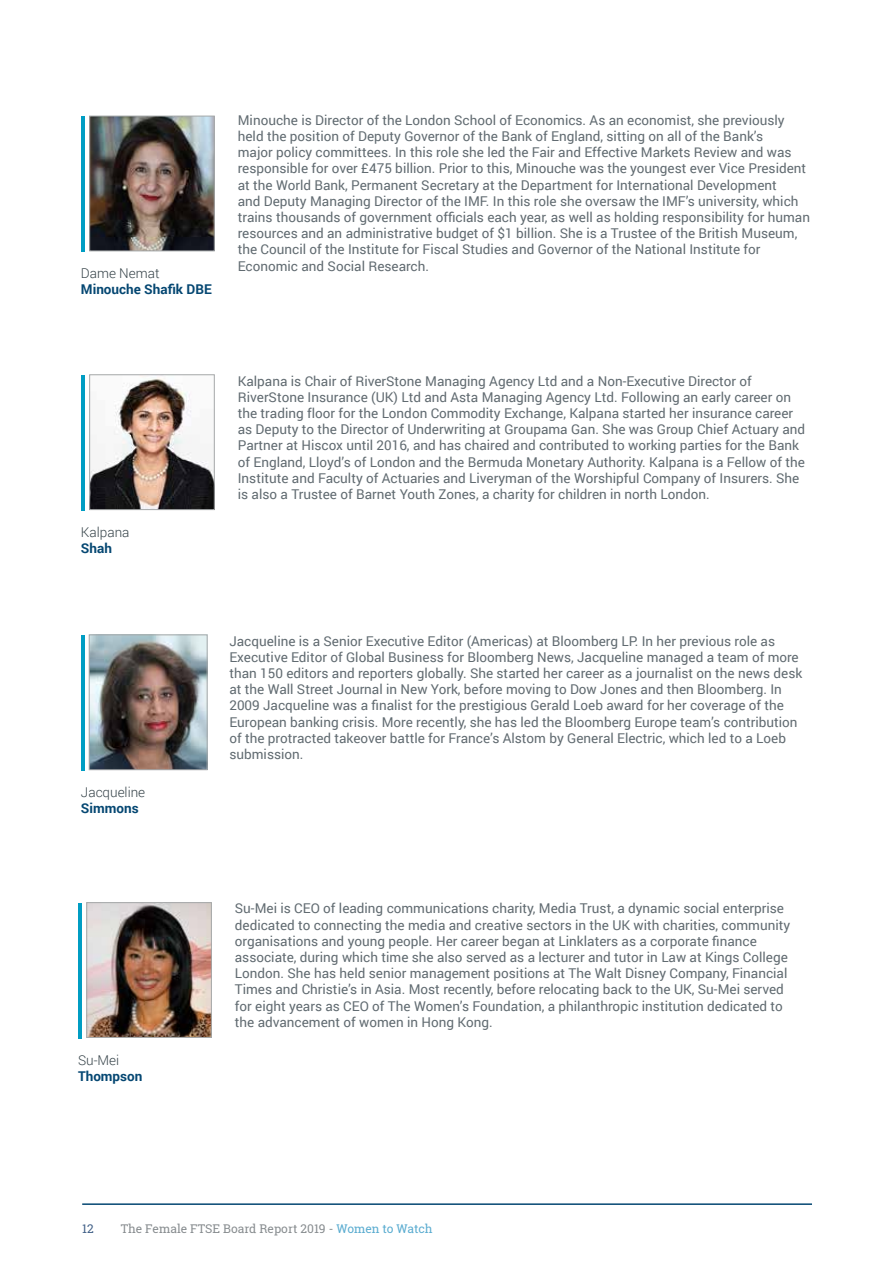
<style>
.page{position:relative;width:893px;height:1263px;background:#fff}
.page>*{position:absolute;margin:0;border:0;box-sizing:border-box;transform-origin:0 0}
.t1{font:13.5px/16.2px "Roboto";color:#616b71}
.t2{font:700 13.5px "Roboto";color:#054772}
.t3{font:300 13.5px "Roboto";color:#354248}
.t4{font:12px "Roboto Slab";color:#878c8f}
.t5{font:12px "Roboto Slab";color:#426188}
.s1{color:#5aacd0}
</style>
<div class="page">
<hr style="left:82px;top:1203px;width:730px;height:2px;background:#054772">
<img style="left:91px;top:378px;width:121px;height:130px">
<div style="left:89px;top:375px;width:125px;height:135px;border:1px solid #a5a8a9"></div>
<hr style="left:81px;top:375px;width:4px;height:135px;background:#009dc3">
<img style="left:91px;top:637px;width:114px;height:131px">
<div style="left:89px;top:635px;width:118px;height:135px;border:1px solid #a5a8a9"></div>
<hr style="left:81px;top:635px;width:4px;height:135px;background:#009dc3">
<img style="left:91px;top:118px;width:121px;height:131px">
<div style="left:89px;top:116px;width:125px;height:135px;border:1px solid #a5a8a9"></div>
<hr style="left:81px;top:116px;width:4px;height:136px;background:#009dc3">
<img style="left:89px;top:904px;width:121px;height:132px">
<div style="left:87px;top:902px;width:125px;height:136px;border:1px solid #a5a8a9"></div>
<hr style="left:78px;top:903px;width:4px;height:135px;background:#009dc3">
<p class="t3" style="left:81px;top:264px;width:80px">Dame Nemat</p>
<p class="t2" style="left:81px;top:280px;width:132px">Minouche Shafik DBE</p>
<p class="t1" style="left:238px;top:111px;width:574px">Minouche is Director of the London School of Economics. As an economist, she previously held the position of Deputy Governor of the Bank of England, sitting on all of the Bank’s<br>major policy committees. In this role she led the Fair and Effective Markets Review and was responsible for over £475 billion. Prior to this, Minouche was the youngest ever Vice President at the World Bank, Permanent Secretary at the Department for International Development<br>and Deputy Managing Director of the IMF. In this role she oversaw the IMF’s university, which trains thousands of government officials each year, as well as holding responsibility for human resources and an administrative budget of $1 billion. She is a Trustee of the British Museum, the Council of the Institute for Fiscal Studies and Governor of the National Institute for Economic and Social Research.</p>
<p class="t3" style="left:81px;top:522px;width:50px">Kalpana</p>
<p class="t2" style="left:81px;top:539px;width:33px">Shah</p>
<p class="t1" style="left:238px;top:372px;width:569px">Kalpana is Chair of RiverStone Managing Agency Ltd and a Non-Executive Director of RiverStone Insurance (UK) Ltd and Asta Managing Agency Ltd. Following an early career on the trading floor for the London Commodity Exchange, Kalpana started her insurance career as Deputy to the Director of Underwriting at Groupama Gan. She was Group Chief Actuary and Partner at Hiscox until 2016, and has chaired and contributed to working parties for the Bank of England, Lloyd’s of London and the Bermuda Monetary Authority. Kalpana is a Fellow of the Institute and Faculty of Actuaries and Liveryman of the Worshipful Company of Insurers. She is also a Trustee of Barnet Youth Zones, a charity for children in north London.</p>
<p class="t3" style="left:81px;top:783px;width:66px">Jacqueline</p>
<p class="t2" style="left:81px;top:799px;width:59px">Simmons</p>
<p class="t1" style="left:229px;top:632px;width:574px">Jacqueline is a Senior Executive Editor (Americas) at Bloomberg LP. In her previous role as Executive Editor of Global Business for Bloomberg News, Jacqueline managed a team of more than 150 editors and reporters globally. She started her career as a journalist on the news desk at the Wall Street Journal in New York, before moving to Dow Jones and then Bloomberg. In 2009 Jacqueline was a finalist for the prestigious Gerald Loeb award for her coverage of the European banking crisis. More recently, she has led the Bloomberg Europe team’s contribution of the protracted takeover battle for France’s Alstom by General Electric, which led to a Loeb submission.</p>
<p class="t3" style="left:78px;top:1050px;width:43px">Su-Mei</p>
<p class="t2" style="left:78px;top:1066px;width:66px">Thompson</p>
<p class="t1" style="left:235px;top:900px;width:557px">Su-Mei is CEO of leading communications charity, Media Trust, a dynamic social enterprise dedicated to connecting the media and creative sectors in the UK with charities, community organisations and young people. Her career began at Linklaters as a corporate finance associate, during which time she also served as a lecturer and tutor in Law at Kings College London. She has held senior management positions at The Walt Disney Company, Financial Times and Christie’s in Asia. Most recently, before relocating back to the UK, Su-Mei served for eight years as CEO of The Women’s Foundation, a philanthropic institution dedicated to the advancement of women in Hong Kong.</p>
<p class="t5" style="left:82px;top:1221px;width:13px">12</p>
<p class="t4" style="left:121px;top:1221px;width:314px">The Female FTSE Board Report 2019 - <span class="s1">Women to Watch</span></p>
</div>
